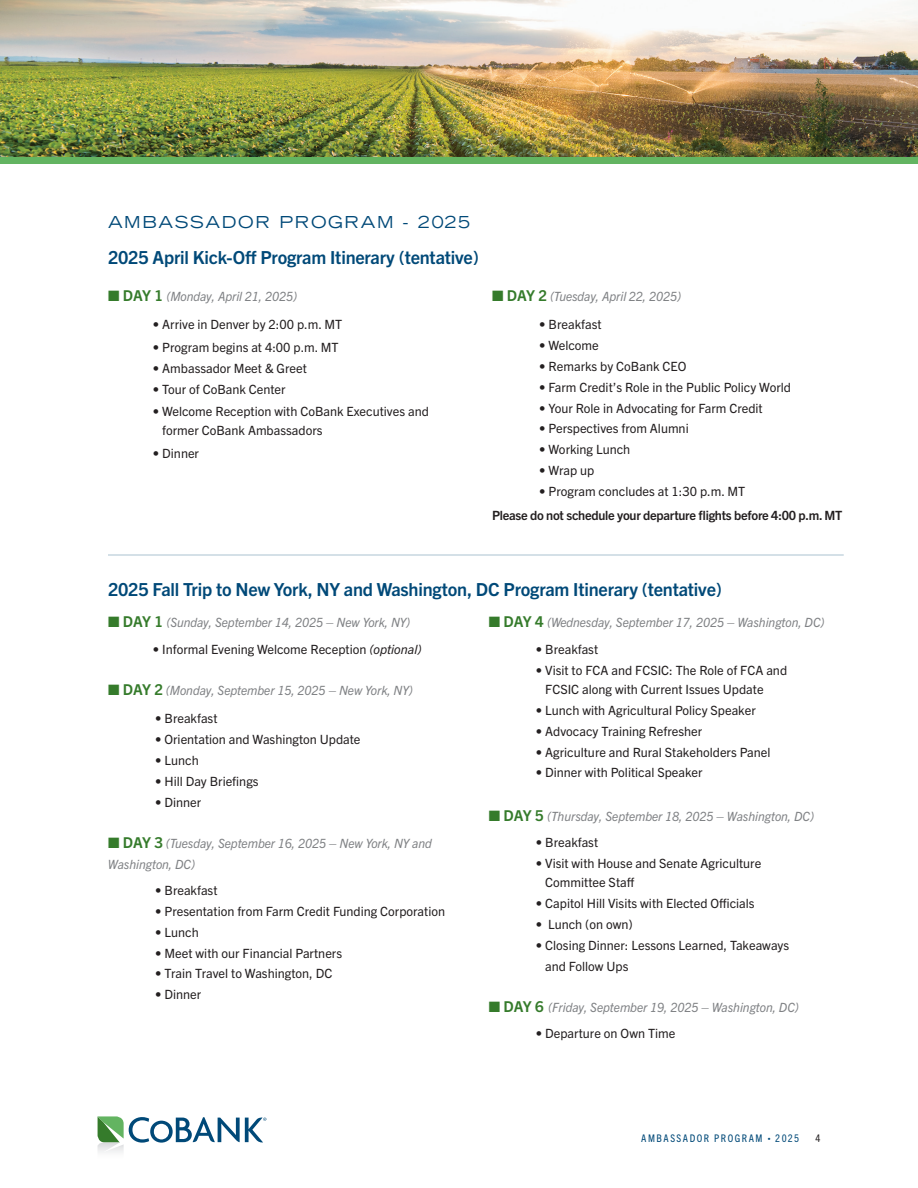
<style>
.page{position:relative;width:918px;height:1188px;background:#fff}
.page>*{position:absolute;margin:0;border:0;box-sizing:border-box;transform-origin:0 0}
.t1{font:700 18px "Trade Gothic Next LT Pro";letter-spacing:-.01em;color:#004978}
.t2{font:expanded 16.5px "Trade Gothic LT Std";letter-spacing:.1em;color:#004978}
.t3{font:12.75px/19.5px "Trade Gothic Next LT Pro";color:#231f20}
.t4{font:italic 12.75px/21px "Trade Gothic Next LT Pro";letter-spacing:-.005em;color:#808285;scale:.96 1}
.t5{font:700 12.75px "Trade Gothic Next LT Pro";letter-spacing:-.02em;color:#231f20}
.t6{font:condensed 10.5px "Trade Gothic Next LT Pro";letter-spacing:.145em;color:#004978}
.t7{font:condensed 10.5px "Trade Gothic Next LT Pro";color:#231f20}
.s1{color:#357b2b}
.s2{font-weight:700;font-style:normal;font-size:15px;color:#357b2b}
.s3{font-style:italic}
.s4{font-size:6px}
</style>
<div class="page">
<svg style="left:98px;top:1116px;width:168px;height:37px"></svg>
<img style="left:0;top:0;width:918px;height:157px">
<div style="left:0;top:157px;width:918px;height:6px;background:#63b461"></div>
<hr style="left:108px;top:555px;width:736px;height:1px;background:#abc3d0">
<p class="t2" style="left:108px;top:211px;width:363px">AMBASSADOR PROGRAM - 2025</p>
<h1 class="t1" style="left:108px;top:244px;width:372px">2025 April Kick-Off Program Itinerary (tentative)</h1>
<p class="t4" style="left:108px;top:285px;width:198px"><span class="s1">■</span> <span class="s2">DAY 1</span> (Monday, April 21, 2025)</p>
<p class="t3" style="left:153px;top:314px;width:191px">• Arrive in Denver by 2:00 p.m. MT</p>
<p class="t3" style="left:153px;top:336px;width:187px">• Program begins at 4:00 p.m. MT</p>
<p class="t3" style="left:153px;top:357px;width:155px">• Ambassador Meet &amp; Greet</p>
<p class="t3" style="left:153px;top:378px;width:134px">• Tour of CoBank Center</p>
<p class="t3" style="left:162px;top:401px;width:268px;text-indent:-9px">• Welcome Reception with CoBank Executives and former CoBank Ambassadors</p>
<p class="t3" style="left:153px;top:442px;width:48px">• Dinner</p>
<p class="t4" style="left:492px;top:285px;width:198px"><span class="s1">■</span> <span class="s2">DAY 2</span> (Tuesday, April 22, 2025)</p>
<p class="t3" style="left:539px;top:314px;width:64px">• Breakfast</p>
<p class="t3" style="left:539px;top:335px;width:61px">• Welcome</p>
<p class="t3" style="left:539px;top:356px;width:149px">• Remarks by CoBank CEO</p>
<p class="t3" style="left:539px;top:376px;width:253px">• Farm Credit’s Role in the Public Policy World</p>
<p class="t3" style="left:539px;top:397px;width:225px">• Your Role in Advocating for Farm Credit</p>
<p class="t3" style="left:539px;top:418px;width:151px">• Perspectives from Alumni</p>
<p class="t3" style="left:539px;top:439px;width:92px">• Working Lunch</p>
<p class="t3" style="left:539px;top:460px;width:57px">• Wrap up</p>
<p class="t3" style="left:539px;top:481px;width:207px">• Program concludes at 1:30 p.m. MT</p>
<p class="t5" style="left:492px;top:507px;width:352px">Please do not schedule your departure flights before 4:00 p.m. MT</p>
<h1 class="t1" style="left:108px;top:577px;width:616px">2025 Fall Trip to New York, NY and Washington, DC Program Itinerary (tentative)</h1>
<p class="t4" style="left:108px;top:611px;width:316px"><span class="s1">■</span> <span class="s2">DAY 1</span> (Sunday, September 14, 2025 – New York, NY)</p>
<p class="t3" style="left:153px;top:638px;width:270px">• Informal Evening Welcome Reception <span class="s3">(optional)</span></p>
<p class="t4" style="left:108px;top:679px;width:319px"><span class="s1">■</span> <span class="s2">DAY 2</span> (Monday, September 15, 2025 – New York, NY)</p>
<p class="t3" style="left:155px;top:708px;width:64px">• Breakfast</p>
<p class="t3" style="left:155px;top:729px;width:207px">• Orientation and Washington Update</p>
<p class="t3" style="left:155px;top:750px;width:45px">• Lunch</p>
<p class="t3" style="left:155px;top:770px;width:105px">• Hill Day Briefings</p>
<p class="t3" style="left:155px;top:791px;width:48px">• Dinner</p>
<p class="t4" style="left:108px;top:832px;width:339px"><span class="s1">■</span> <span class="s2">DAY 3</span> (Tuesday, September 16, 2025 – New York, NY and<br>Washington, DC)</p>
<p class="t3" style="left:155px;top:880px;width:64px">• Breakfast</p>
<p class="t3" style="left:155px;top:901px;width:291px">• Presentation from Farm Credit Funding Corporation</p>
<p class="t3" style="left:155px;top:921px;width:45px">• Lunch</p>
<p class="t3" style="left:155px;top:942px;width:188px">• Meet with our Financial Partners</p>
<p class="t3" style="left:155px;top:963px;width:179px">• Train Travel to Washington, DC</p>
<p class="t3" style="left:155px;top:984px;width:48px">• Dinner</p>
<p class="t4" style="left:489px;top:611px;width:351px"><span class="s1">■</span> <span class="s2">DAY 4</span> (Wednesday, September 17, 2025 – Washington, DC)</p>
<p class="t3" style="left:536px;top:638px;width:64px">• Breakfast</p>
<p class="t3" style="left:545px;top:659px;width:243px;text-indent:-9px">• Visit to FCA and FCSIC: The Role of FCA and<br>FCSIC along with Current Issues Update</p>
<p class="t3" style="left:536px;top:700px;width:221px">• Lunch with Agricultural Policy Speaker</p>
<p class="t3" style="left:536px;top:721px;width:168px">• Advocacy Training Refresher</p>
<p class="t3" style="left:536px;top:741px;width:236px">• Agriculture and Rural Stakeholders Panel</p>
<p class="t3" style="left:536px;top:762px;width:168px">• Dinner with Political Speaker</p>
<p class="t4" style="left:489px;top:805px;width:340px"><span class="s1">■</span> <span class="s2">DAY 5</span> (Thursday, September 18, 2025 – Washington, DC)</p>
<p class="t3" style="left:536px;top:832px;width:64px">• Breakfast</p>
<p class="t3" style="left:545px;top:853px;width:218px;text-indent:-9px">• Visit with House and Senate Agriculture<br>Committee Staff</p>
<p class="t3" style="left:536px;top:893px;width:220px">• Capitol Hill Visits with Elected Officials</p>
<p class="t3" style="left:536px;top:914px;width:98px">• Lunch (on own)</p>
<p class="t3" style="left:545px;top:934px;width:245px;line-height:21px;text-indent:-9px">• Closing Dinner: Lessons Learned, Takeaways and Follow Ups</p>
<p class="t4" style="left:489px;top:996px;width:325px"><span class="s1">■</span> <span class="s2">DAY 6</span> (Friday, September 19, 2025 – Washington, DC)</p>
<p class="t3" style="left:536px;top:1023px;width:141px">• Departure on Own Time</p>
<p class="t6" style="left:641px;top:1131px;width:159px">AMBASSADOR PROGRAM <span class="s4">•</span> 2025</p>
<p class="t7" style="left:816px;top:1131px;width:6px">4</p>
</div>
